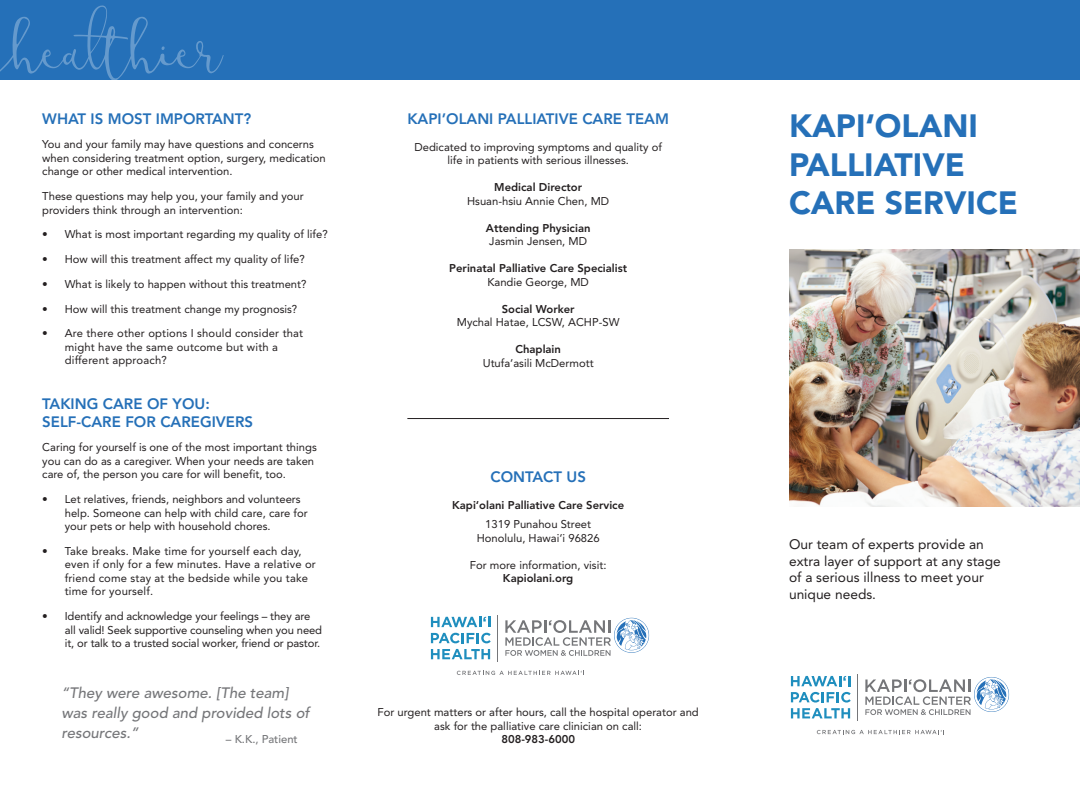
<style>
.page{position:relative;width:1080px;height:810px;background:#fff}
.page>*{position:absolute;margin:0;border:0;box-sizing:border-box;transform-origin:0 0}
.t1{font:900 32px/38.4px "Avenir";color:#2570b8}
.t2{font:800 15px "Avenir";color:#2570b8}
.t3{font:italic 500 15px/20px "Avenir";color:#757679}
.t4{font:13.75px/16.5px "Avenir";color:#231f20}
.t5{font:11.25px/13.5px "Avenir";color:#231f20}
.t6{font:800 11.25px "Avenir";color:#231f20}
.t7{font:500 11.25px "Avenir";color:#757679}
</style>
<div class="page">
<div style="left:0;top:0;width:1080px;height:79px;background:#2570b8"></div>
<svg style="left:865px;top:677px;width:144px;height:38px"></svg>
<svg style="left:791px;top:676px;width:59px;height:10px"></svg>
<svg style="left:791px;top:692px;width:60px;height:26px"></svg>
<hr style="left:857px;top:674px;width:1px;height:47px;background:#757679">
<svg style="left:817px;top:730px;width:127px;height:4px"></svg>
<svg style="left:505px;top:618px;width:144px;height:38px"></svg>
<svg style="left:431px;top:617px;width:59px;height:10px"></svg>
<svg style="left:431px;top:633px;width:60px;height:10px"></svg>
<svg style="left:431px;top:649px;width:59px;height:10px"></svg>
<hr style="left:497px;top:615px;width:1px;height:46px;background:#757679">
<svg style="left:457px;top:671px;width:127px;height:4px"></svg>
<hr style="left:407px;top:418px;width:262px;height:1px;background:#231f20">
<svg style="left:0;top:5px;width:224px;height:75px"></svg>
<img style="left:789px;top:249px;width:291px;height:257px">
<p class="t2" style="left:42px;top:109px;width:210px">WHAT IS MOST IMPORTANT?</p>
<p class="t5" style="left:42px;top:138px;width:285px">You and your family may have questions and concerns when considering treatment option, surgery, medication change or other medical intervention.</p>
<p class="t5" style="left:42px;top:189px;width:263px">These questions may help you, your family and your providers think through an intervention:</p>
<p class="t5" style="left:42px;top:228px;width:287px">• What is most important regarding my quality of life?</p>
<p class="t5" style="left:42px;top:252px;width:264px">• How will this treatment affect my quality of life?</p>
<p class="t5" style="left:42px;top:277px;width:266px">• What is likely to happen without this treatment?</p>
<p class="t5" style="left:42px;top:302px;width:257px">• How will this treatment change my prognosis?</p>
<p class="t5" style="left:65px;top:327px;width:240px;text-indent:-22px">• Are there other options I should consider that might have the same outcome but with a different approach?</p>
<p class="t2" style="left:42px;top:395px;width:169px">TAKING CARE OF YOU:</p>
<p class="t2" style="left:42px;top:413px;width:212px">SELF-CARE FOR CAREGIVERS</p>
<p class="t5" style="left:42px;top:441px;width:276px">Caring for yourself is one of the most important things you can do as a caregiver. When your needs are taken care of, the person you care for will benefit, too.</p>
<p class="t5" style="left:65px;top:493px;width:244px;text-indent:-22px">• Let relatives, friends, neighbors and volunteers help. Someone can help with child care, care for your pets or help with household chores.</p>
<p class="t5" style="left:65px;top:544px;width:253px;text-indent:-22px">• Take breaks. Make time for yourself each day, even if only for a few minutes. Have a relative or friend come stay at the bedside while you take time for yourself.</p>
<p class="t5" style="left:65px;top:610px;width:259px;text-indent:-22px">• Identify and acknowledge your feelings – they are all valid! Seek supportive counseling when you need it, or talk to a trusted social worker, friend or pastor.</p>
<p class="t3" style="left:61px;top:683px;width:250px">“They were awesome. [The team] was really good and provided lots of resources.”</p>
<p class="t7" style="left:226px;top:733px;width:73px">– K.K., Patient</p>
<p class="t2" style="left:407px;top:109px;width:263px">KAPI’OLANI PALLIATIVE CARE TEAM</p>
<p class="t5" style="left:414px;top:140px;width:249px;text-align:center">Dedicated to improving symptoms and quality of life in patients with serious illnesses.</p>
<p class="t6" style="left:494px;top:180px;width:89px">Medical Director</p>
<p class="t5" style="left:467px;top:194px;width:144px">Hsuan-hsiu Annie Chen, MD</p>
<p class="t6" style="left:486px;top:221px;width:106px">Attending Physician</p>
<p class="t5" style="left:489px;top:234px;width:99px">Jasmin Jensen, MD</p>
<p class="t6" style="left:449px;top:261px;width:179px">Perinatal Palliative Care Specialist</p>
<p class="t5" style="left:487px;top:275px;width:103px">Kandie George, MD</p>
<p class="t6" style="left:502px;top:302px;width:74px">Social Worker</p>
<p class="t5" style="left:457px;top:315px;width:164px">Mychal Hatae, LCSW, ACHP-SW</p>
<p class="t6" style="left:515px;top:342px;width:47px">Chaplain</p>
<p class="t5" style="left:483px;top:356px;width:112px">Utufa‘asili McDermott</p>
<p class="t2" style="left:490px;top:468px;width:97px">CONTACT US</p>
<p class="t6" style="left:452px;top:499px;width:173px">Kapi‘olani Palliative Care Service</p>
<p class="t5" style="left:485px;top:518px;width:107px">1319 Punahou Street</p>
<p class="t5" style="left:477px;top:531px;width:124px">Honolulu, Hawai‘i 96826</p>
<p class="t5" style="left:470px;top:558px;width:138px">For more information, visit:</p>
<p class="t6" style="left:503px;top:572px;width:72px">Kapiolani.org</p>
<p class="t5" style="left:378px;top:706px;width:323px;text-align:center">For urgent matters or after hours, call the hospital operator and ask for the palliative care clinician on call:</p>
<p class="t6" style="left:501px;top:733px;width:75px">808-983-6000</p>
<p class="t1" style="left:789px;top:107px;width:191px">KAPI‘OLANI</p>
<p class="t1" style="left:789px;top:145px;width:231px">PALLIATIVE<br>CARE SERVICE</p>
<p class="t4" style="left:789px;top:536px;width:213px">Our team of experts provide an extra layer of support at any stage of a serious illness to meet your unique needs.</p>
</div>
